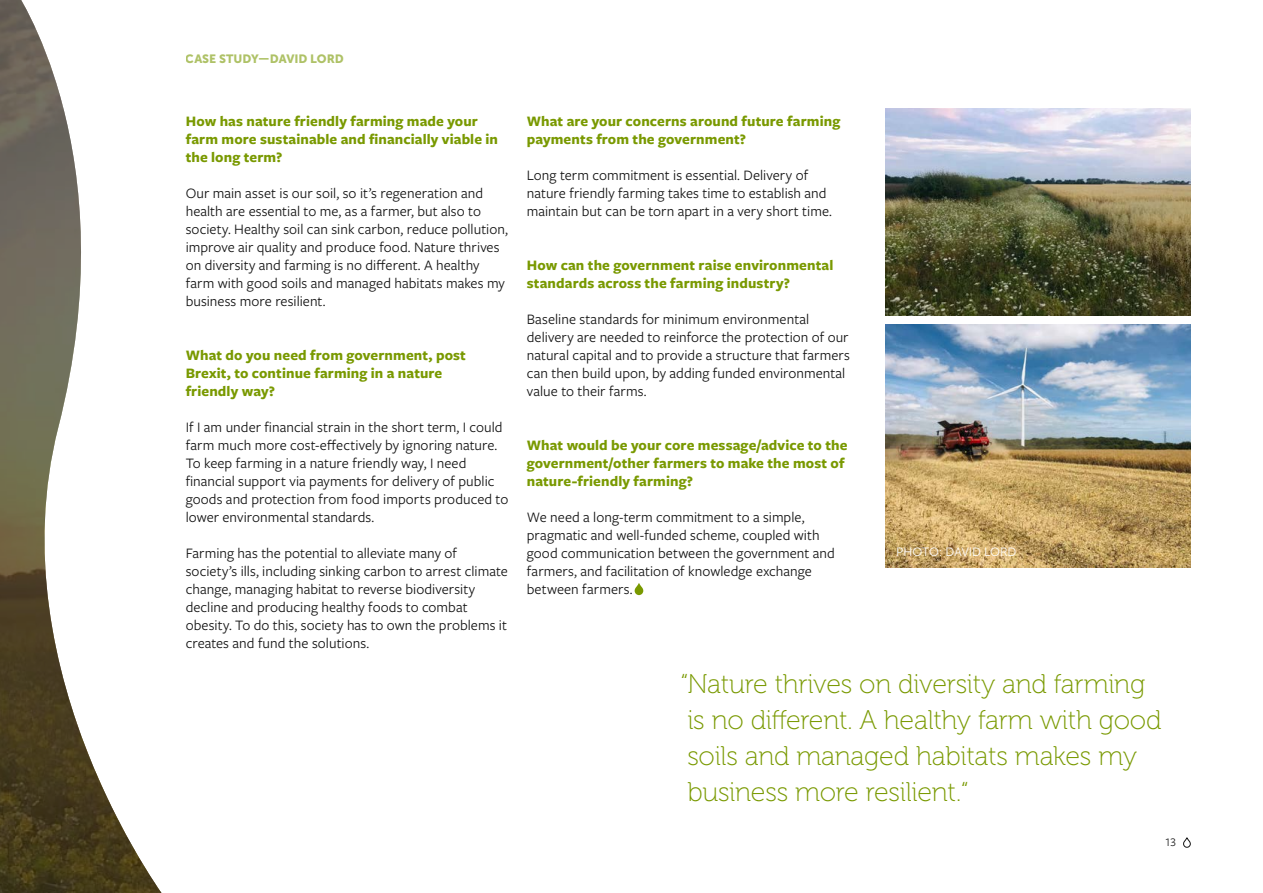
<style>
.page{position:relative;width:1263px;height:893px;background:#fff}
.page>*{position:absolute;margin:0;border:0;box-sizing:border-box;transform-origin:0 0}
.t1{font:27px/36px "Museo 100";letter-spacing:-.01em;color:#799900}
.t2{font:15px/18px "Freight Sans Pro";letter-spacing:.005em;color:#141414}
.t3{font:700 15px/18px "Freight Sans Pro";letter-spacing:.005em;color:#799900}
.t4{font:12px "Museo Sans 900";color:#799900}
.t5{font:12px "Museo Sans 300";color:#fff}
.t6{font:12px "Freight Sans Pro";color:#141414}
</style>
<div class="page">
<svg style="left:0;top:0;width:162px;height:893px"></svg>
<img style="left:885px;top:324px;width:306px;height:243px">
<img style="left:885px;top:108px;width:306px;height:207px">
<svg style="left:635px;top:583px;width:8px;height:12px"></svg>
<svg style="left:1183px;top:837px;width:8px;height:11px"></svg>
<p class="t4" style="left:186px;top:52px;width:160px">CASE STUDY—DAVID LORD</p>
<p class="t3" style="left:186px;top:112px;width:314px">How has nature friendly farming made your farm more sustainable and financially viable in the long term?</p>
<p class="t2" style="left:186px;top:184px;width:324px">Our main asset is our soil, so it’s regeneration and health are essential to me, as a farmer, but also to society. Healthy soil can sink carbon, reduce pollution, improve air quality and produce food. Nature thrives on diversity and farming is no different. A healthy farm with good soils and managed habitats makes my business more resilient.</p>
<p class="t3" style="left:186px;top:346px;width:282px">What do you need from government, post<br>Brexit, to continue farming in a nature friendly way?</p>
<p class="t2" style="left:186px;top:418px;width:324px">If I am under financial strain in the short term, I could farm much more cost-effectively by ignoring nature.<br>To keep farming in a nature friendly way, I need financial support via payments for delivery of public goods and protection from food imports produced to lower environmental standards.</p>
<p class="t2" style="left:186px;top:544px;width:324px">Farming has the potential to alleviate many of society’s ills, including sinking carbon to arrest climate change, managing habitat to reverse biodiversity decline and producing healthy foods to combat obesity. To do this, society has to own the problems it creates and fund the solutions.</p>
<p class="t3" style="left:527px;top:112px;width:315px">What are your concerns around future farming payments from the government?</p>
<p class="t2" style="left:527px;top:166px;width:307px">Long term commitment is essential. Delivery of nature friendly farming takes time to establish and maintain but can be torn apart in a very short time.</p>
<p class="t3" style="left:527px;top:256px;width:308px">How can the government raise environmental standards across the farming industry?</p>
<p class="t2" style="left:527px;top:310px;width:325px">Baseline standards for minimum environmental delivery are needed to reinforce the protection of our natural capital and to provide a structure that farmers can then build upon, by adding funded environmental value to their farms.</p>
<p class="t3" style="left:527px;top:436px;width:322px">What would be your core message/advice to the government/other farmers to make the most of nature-friendly farming?</p>
<p class="t2" style="left:527px;top:508px;width:310px">We need a long-term commitment to a simple, pragmatic and well-funded scheme, coupled with good communication between the government and farmers, and facilitation of knowledge exchange between farmers.</p>
<p class="t5" style="left:896px;top:546px;width:122px">PHOTO: DAVID LORD</p>
<h1 class="t1" style="left:680px;top:666px;width:483px">“Nature thrives on diversity and farming is no different. A healthy farm with good soils and managed habitats makes my business more resilient.“</h1>
<p class="t6" style="left:1165px;top:834px;width:13px">13</p>
</div>
